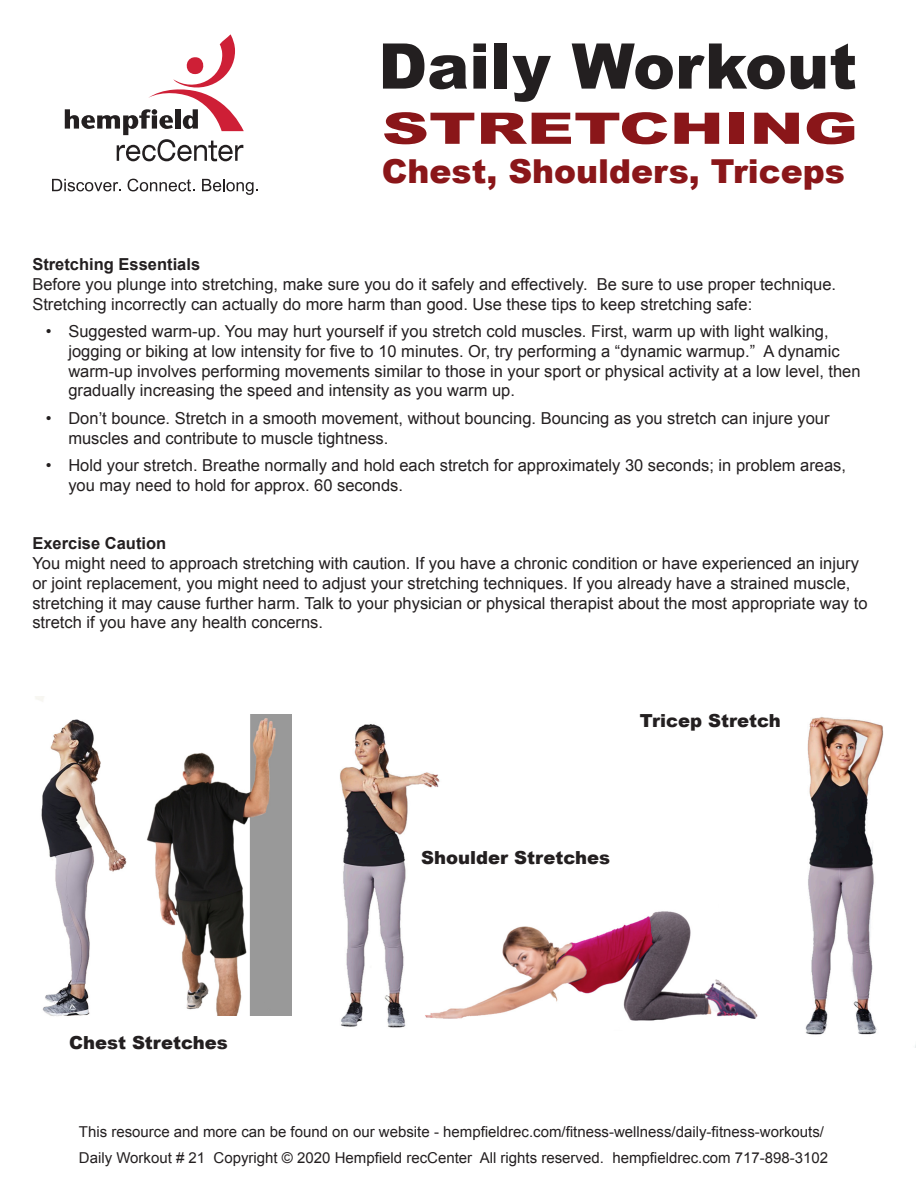
<style>
.page{position:relative;width:918px;height:1188px;background:#fff}
.page>*{position:absolute;margin:0;border:0;box-sizing:border-box;transform-origin:0 0}
.t1{font:900 63px "Arial";color:#231f20}
.t2{font:900 43.5px "Arial";color:#8a1619;scale:1.5 1}
.t3{font:900 33px "Arial";color:#8a1619}
.t4{font:900 18px "Arial";color:#231f20}
.t5{font:16.5px/19.8px "Arial";color:#231f20}
.t6{font:700 16.5px "Arial";color:#231f20}
.t7{font:15px/25.5px "Arial";color:#231f20}
</style>
<div class="page">
<svg style="left:65px;top:34px;width:179px;height:127px"></svg>
<svg style="left:52px;top:179px;width:68px;height:12px"></svg>
<svg style="left:128px;top:179px;width:66px;height:12px"></svg>
<svg style="left:202px;top:179px;width:56px;height:16px"></svg>
<img style="left:35px;top:696px;width:92px;height:320px">
<img style="left:805px;top:717px;width:79px;height:318px">
<img style="left:146px;top:714px;width:146px;height:301px">
<img style="left:340px;top:724px;width:100px;height:304px">
<img style="left:415px;top:899px;width:343px;height:129px">
<p class="t1" style="left:378px;top:20px;width:480px">Daily Workout</p>
<p class="t2" style="left:382px;top:97px;width:319px">STRETCHING</p>
<p class="t3" style="left:382px;top:148px;width:465px">Chest, Shoulders, Triceps</p>
<p class="t6" style="left:32px;top:254px;width:169px">Stretching Essentials</p>
<p class="t5" style="left:32px;top:274px;width:805px">Before you plunge into stretching, make sure you do it safely and effectively. Be sure to use proper technique.<br>Stretching incorrectly can actually do more harm than good. Use these tips to keep stretching safe:</p>
<p class="t5" style="left:68px;top:322px;width:794px;text-indent:-22px">• Suggested warm-up. You may hurt yourself if you stretch cold muscles. First, warm up with light walking, jogging or biking at low intensity for five to 10 minutes. Or, try performing a “dynamic warmup.” A dynamic warm-up involves performing movements similar to those in your sport or physical activity at a low level, then gradually increasing the speed and intensity as you warm up.</p>
<p class="t5" style="left:68px;top:408px;width:763px;text-indent:-23px">• Don’t bounce. Stretch in a smooth movement, without bouncing. Bouncing as you stretch can injure your muscles and contribute to muscle tightness.</p>
<p class="t5" style="left:68px;top:455px;width:779px;text-indent:-22px">• Hold your stretch. Breathe normally and hold each stretch for approximately 30 seconds; in problem areas, you may need to hold for approx. 60 seconds.</p>
<p class="t6" style="left:32px;top:533px;width:135px">Exercise Caution</p>
<p class="t5" style="left:32px;top:554px;width:837px">You might need to approach stretching with caution. If you have a chronic condition or have experienced an injury or joint replacement, you might need to adjust your stretching techniques. If you already have a strained muscle, stretching it may cause further harm. Talk to your physician or physical therapist about the most appropriate way to stretch if you have any health concerns.</p>
<p class="t4" style="left:69px;top:1030px;width:160px">Chest Stretches</p>
<p class="t4" style="left:640px;top:707px;width:143px">Tricep Stretch</p>
<p class="t4" style="left:421px;top:844px;width:190px">Shoulder Stretches</p>
<p class="t7" style="left:79px;top:1119px;width:751px">This resource and more can be found on our website - hempfieldrec.com/fitness-wellness/daily-fitness-workouts/<br>Daily Workout # 21 Copyright © 2020 Hempfield recCenter All rights reserved. hempfieldrec.com 717-898-3102</p>
</div>
